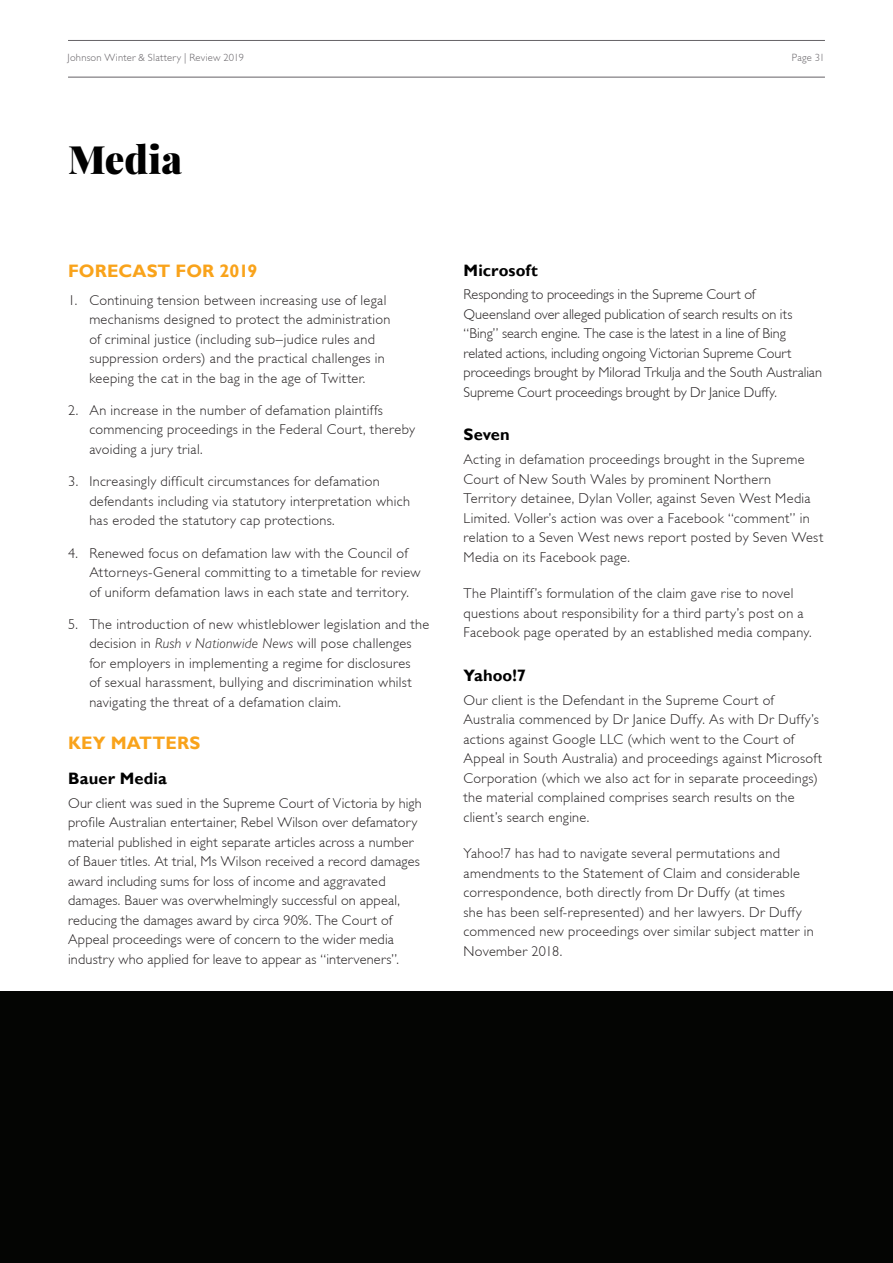
<style>
.page{position:relative;width:893px;height:1263px;background:#fff}
.page>*{position:absolute;margin:0;border:0;box-sizing:border-box;transform-origin:0 0}
.t1{font:900 39px "Playfair Display";color:#000}
.t2{font:700 18px "Gill Sans";letter-spacing:.005em;color:#f9a31b}
.t3{font:700 16.5px "Gill Sans";letter-spacing:.01em;color:#000}
.t4{font:300 14.25px/19.5px "Gill Sans";letter-spacing:.02em;color:#231f20}
.t5{font:300 14.25px/19.5px "Gill Sans";letter-spacing:-.005em;color:#231f20}
.t6{font:300 10.5px "Gill Sans";letter-spacing:.025em;color:#656266}
.s1{font-family:"Gill Sans Std";font-style:italic}
</style>
<div class="page">
<hr style="left:68px;top:40px;width:757px;height:1px;background:#656266">
<hr style="left:68px;top:77px;width:757px;height:1px;background:#656266">
<div style="left:0;top:992px;width:893px;height:271px;background:#040503"></div>
<p class="t6" style="left:68px;top:52px;width:178px">Johnson Winter &amp; Slattery | Review 2019</p>
<p class="t6" style="left:792px;top:52px;width:35px">Page 31</p>
<h1 class="t1" style="left:68px;top:134px;width:116px">Media</h1>
<p class="t2" style="left:68px;top:260px;width:191px">FORECAST FOR 2019</p>
<p class="t4" style="left:89px;top:290px;width:303px;text-indent:-21px">1. Continuing tension between increasing use of legal mechanisms designed to protect the administration of criminal justice (including sub–judice rules and suppression orders) and the practical challenges in keeping the cat in the bag in the age of Twitter.</p>
<p class="t4" style="left:89px;top:401px;width:327px;text-indent:-21px">2. An increase in the number of defamation plaintiffs commencing proceedings in the Federal Court, thereby avoiding a jury trial.</p>
<p class="t4" style="left:89px;top:472px;width:322px;text-indent:-21px">3. Increasingly difficult circumstances for defamation defendants including via statutory interpretation which has eroded the statutory cap protections.</p>
<p class="t4" style="left:89px;top:543px;width:333px;text-indent:-21px">4. Renewed focus on defamation law with the Council of<br>Attorneys-General committing to a timetable for review of uniform defamation laws in each state and territory.</p>
<p class="t4" style="left:89px;top:614px;width:341px;text-indent:-21px">5. The introduction of new whistleblower legislation and the decision in <span class="s1">Rush v Nationwide News</span> will pose challenges for employers in implementing a regime for disclosures<br>of sexual harassment, bullying and discrimination whilst navigating the threat of a defamation claim.</p>
<p class="t2" style="left:68px;top:732px;width:134px">KEY MATTERS</p>
<p class="t3" style="left:68px;top:768px;width:100px">Bauer Media</p>
<p class="t4" style="left:68px;top:793px;width:355px">Our client was sued in the Supreme Court of Victoria by high profile Australian entertainer, Rebel Wilson over defamatory material published in eight separate articles across a number of Bauer titles. At trial, Ms Wilson received a record damages award including sums for loss of income and aggravated damages. Bauer was overwhelmingly successful on appeal, reducing the damages award by circa 90%. The Court of Appeal proceedings were of concern to the wider media industry who applied for leave to appear as “interveners”.</p>
<p class="t3" style="left:463px;top:260px;width:76px">Microsoft</p>
<p class="t5" style="left:463px;top:285px;width:360px">Responding to proceedings in the Supreme Court of Queensland over alleged publication of search results on its “Bing” search engine. The case is the latest in a line of Bing related actions, including ongoing Victorian Supreme Court proceedings brought by Milorad Trkulja and the South Australian Supreme Court proceedings brought by Dr Janice Duffy.</p>
<p class="t3" style="left:463px;top:425px;width:48px">Seven</p>
<p class="t4" style="left:463px;top:450px;width:361px">Acting in defamation proceedings brought in the Supreme Court of New South Wales by prominent Northern Territory detainee, Dylan Voller, against Seven West Media Limited. Voller’s action was over a Facebook “comment” in relation to a Seven West news report posted by Seven West Media on its Facebook page.</p>
<p class="t4" style="left:463px;top:584px;width:350px">The Plaintiff’s formulation of the claim gave rise to novel questions about responsibility for a third party’s post on a<br>Facebook page operated by an established media company.</p>
<p class="t3" style="left:463px;top:665px;width:64px">Yahoo!7</p>
<p class="t4" style="left:463px;top:690px;width:360px">Our client is the Defendant in the Supreme Court of Australia commenced by Dr Janice Duffy. As with Dr Duffy’s actions against Google LLC (which went to the Court of Appeal in South Australia) and proceedings against Microsoft Corporation (which we also act for in separate proceedings) the material complained comprises search results on the client’s search engine.</p>
<p class="t4" style="left:463px;top:844px;width:352px">Yahoo!7 has had to navigate several permutations and amendments to the Statement of Claim and considerable correspondence, both directly from Dr Duffy (at times<br>she has been self-represented) and her lawyers. Dr Duffy commenced new proceedings over similar subject matter in November 2018.</p>
</div>
